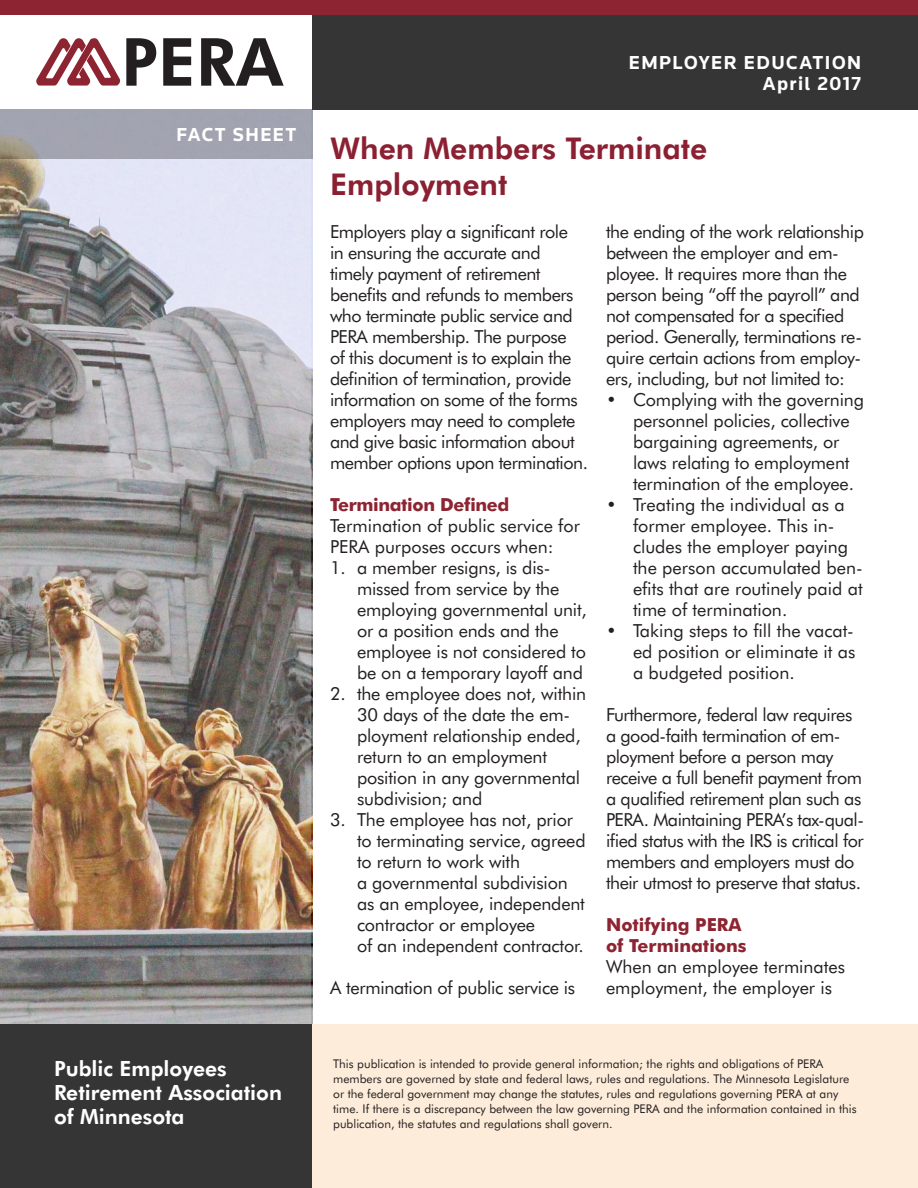
<style>
.page{position:relative;width:918px;height:1188px;background:#fff}
.page>*{position:absolute;margin:0;border:0;box-sizing:border-box;transform-origin:0 0}
.t1{font:800 30px "Futura BT";color:#8b2032}
.t2{font:800 21px/24px "Futura BT";color:#fff}
.t3{font:700 19.5px/21px "Knowledge";letter-spacing:.075em;color:#fff;text-align:right}
.t4{font:18px/21px "Futura BT";letter-spacing:-.01em;color:#231f20}
.t5{font:18px/21px "Futura BT";letter-spacing:-.03em;color:#231f20}
.t6{font:700 18px/21px "Futura BT";color:#8d2431}
.t7{font:700 18px "Futura BT";letter-spacing:-.02em;color:#8d2431}
.t8{font:12px/15px "Futura BT";color:#231f20}
</style>
<div class="page">
<img style="left:0;top:159px;width:311px;height:865px">
<div style="left:0;top:1024px;width:312px;height:164px;background:#353535"></div>
<div style="left:312px;top:1024px;width:606px;height:164px;background:#fcecd9"></div>
<div style="left:0;top:110px;width:312px;height:49px;background:#a1a4b0"></div>
<div style="left:312px;top:14px;width:606px;height:96px;background:#353535"></div>
<div style="left:0;top:0;width:918px;height:14px;background:#8d2431"></div>
<svg style="left:36px;top:38px;width:84px;height:48px"></svg>
<svg style="left:126px;top:38px;width:30px;height:48px"></svg>
<svg style="left:163px;top:38px;width:28px;height:48px"></svg>
<svg style="left:201px;top:38px;width:83px;height:48px"></svg>
<p class="t3" style="left:177px;top:124px;width:121px">FACT SHEET</p>
<p class="t2" style="left:54px;top:1056px;width:230px">Public Employees<br>Retirement Association of Minnesota</p>
<p class="t3" style="left:629px;top:52px;width:234px">EMPLOYER EDUCATION<br>April 2017</p>
<p class="t1" style="left:330px;top:130px;width:379px">When Members Terminate</p>
<p class="t1" style="left:330px;top:166px;width:179px">Employment</p>
<p class="t5" style="left:330px;top:221px;width:260px">Employers play a significant role<br>in ensuring the accurate and timely payment of retirement benefits and refunds to members who terminate public service and<br>PERA membership. The purpose<br>of this document is to explain the definition of termination, provide information on some of the forms employers may need to complete and give basic information about member options upon termination.</p>
<p class="t7" style="left:330px;top:494px;width:181px">Termination Defined</p>
<p class="t4" style="left:330px;top:515px;width:252px">Termination of public service for<br>PERA purposes occurs when:</p>
<p class="t4" style="left:357px;top:557px;width:231px;text-indent:-27px">1. a member resigns, is dis&shy;missed from service by the employing governmental unit, or a position ends and the employee is not considered to be on a temporary layoff and</p>
<p class="t4" style="left:357px;top:683px;width:231px;text-indent:-27px">2. the employee does not, within<br>30 days of the date the em&shy;ployment relationship ended, return to an employment position in any governmental subdivision; and</p>
<p class="t4" style="left:357px;top:809px;width:230px;text-indent:-27px">3. The employee has not, prior to terminating service, agreed to return to work with<br>a governmental subdivision as an employee, independent contractor or employee<br>of an independent contractor.</p>
<p class="t4" style="left:330px;top:977px;width:247px">A termination of public service is</p>
<p class="t4" style="left:606px;top:221px;width:259px">the ending of the work relationship between the employer and em&shy;ployee. It requires more than the person being “off the payroll” and not compensated for a specified period. Generally, terminations re&shy;quire certain actions from employ&shy;ers, including, but not limited to:</p>
<p class="t4" style="left:633px;top:389px;width:232px;text-indent:-27px">• Complying with the governing personnel policies, collective bargaining agreements, or laws relating to employment termination of the employee.</p>
<p class="t4" style="left:633px;top:494px;width:231px;text-indent:-27px">• Treating the individual as a former employee. This in&shy;cludes the employer paying the person accumulated ben&shy;efits that are routinely paid at time of termination.</p>
<p class="t4" style="left:633px;top:620px;width:224px;text-align:justify;text-indent:-27px">• Taking steps to fill the vacat&shy;ed position or eliminate it as a budgeted position.</p>
<p class="t5" style="left:606px;top:704px;width:259px">Furthermore, federal law requires a good-faith termination of em&shy;ployment before a person may receive a full benefit payment from a qualified retirement plan such as PERA. Maintaining PERA’s tax-qual&shy;ified status with the IRS is critical for members and employers must do their utmost to preserve that status.</p>
<p class="t6" style="left:606px;top:914px;width:142px">Notifying PERA of Terminations</p>
<p class="t4" style="left:606px;top:956px;width:241px">When an employee terminates employment, the employer is</p>
<p class="t8" style="left:333px;top:1056px;width:525px">This publication is intended to provide general information; the rights and obligations of PERA members are governed by state and federal laws, rules and regulations. The Minnesota Legislature or the federal government may change the statutes, rules and regulations governing PERA at any time. If there is a discrepancy between the law governing PERA and the information contained in this publication, the statutes and regulations shall govern.</p>
</div>
